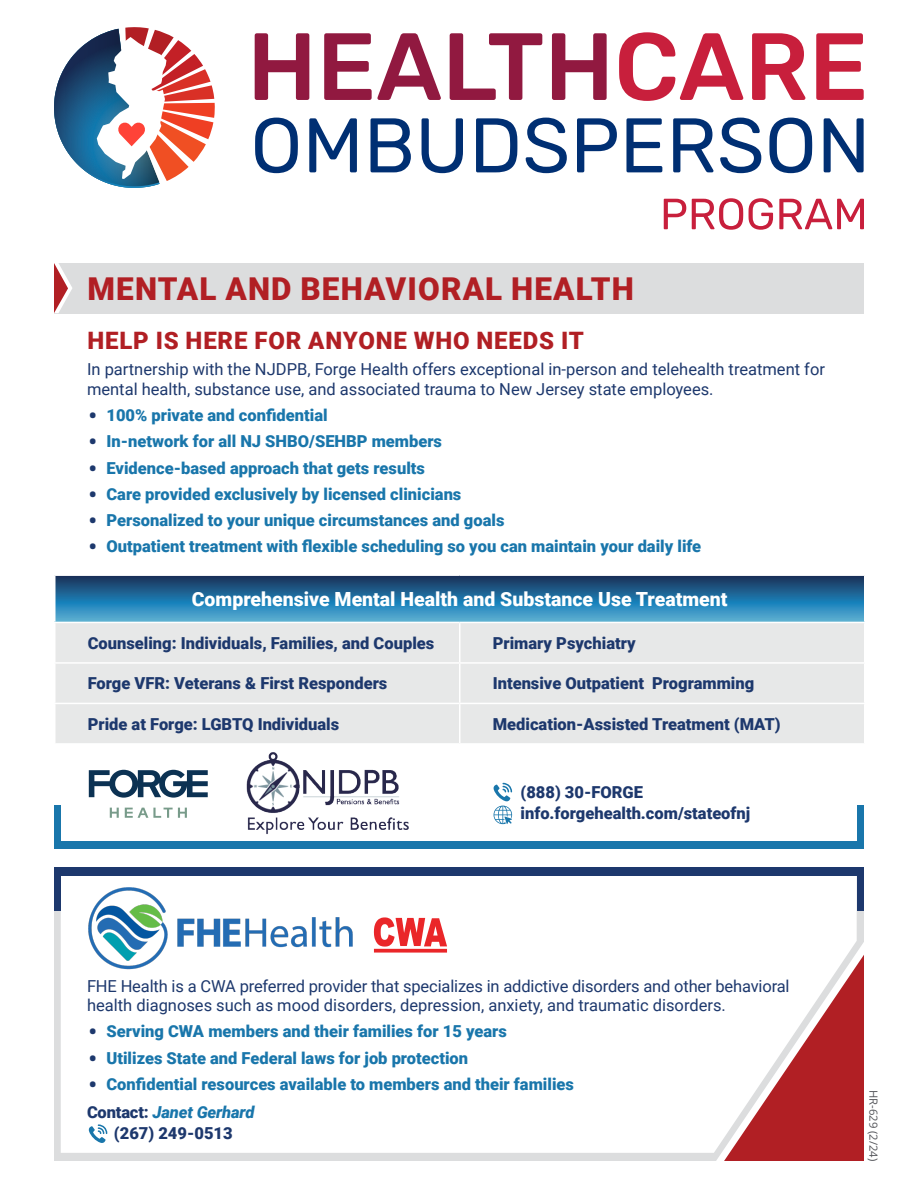
<style>
.page{position:relative;width:918px;height:1188px;background:#fff}
.page>*{position:absolute;margin:0;border:0;box-sizing:border-box;transform-origin:0 0}
.t1{font:900 31.5px "Roboto";letter-spacing:.035em;color:#b11f24}
.t2{font:900 24px "Roboto";letter-spacing:.035em;color:#b11f24}
.t3{font:900 19.5px "Roboto";color:#fff}
.t4{font:900 16.5px "Roboto";color:#1976ab}
.t5{font:16.5px/19.5px "Roboto";color:#1d386d}
.t6{font:900 16.5px/21px "Roboto";color:#1d386d;text-align:center}
.t7{font:11.25px "Open Sans";color:#54555a}
.s1{font-weight:700;font-size:24px;color:#1d386d}
.s2{font-style:italic;color:#1976ab}
</style>
<div class="page">
<div style="left:54px;top:911px;width:810px;height:250px;background:#dcddde"></div>
<svg style="left:61px;top:876px;width:796px;height:277px"></svg>
<svg style="left:255px;top:33px;width:54px;height:67px"></svg>
<svg style="left:324px;top:33px;width:117px;height:67px"></svg>
<svg style="left:450px;top:33px;width:92px;height:67px"></svg>
<svg style="left:552px;top:33px;width:55px;height:67px"></svg>
<svg style="left:619px;top:32px;width:124px;height:69px"></svg>
<svg style="left:752px;top:33px;width:53px;height:67px"></svg>
<svg style="left:816px;top:33px;width:48px;height:67px"></svg>
<svg style="left:255px;top:118px;width:43px;height:55px"></svg>
<svg style="left:309px;top:118px;width:48px;height:54px"></svg>
<svg style="left:371px;top:118px;width:40px;height:54px"></svg>
<svg style="left:422px;top:118px;width:41px;height:55px"></svg>
<svg style="left:476px;top:118px;width:41px;height:54px"></svg>
<svg style="left:526px;top:118px;width:41px;height:55px"></svg>
<svg style="left:577px;top:118px;width:40px;height:54px"></svg>
<svg style="left:626px;top:118px;width:36px;height:54px"></svg>
<svg style="left:673px;top:118px;width:40px;height:54px"></svg>
<svg style="left:720px;top:118px;width:41px;height:55px"></svg>
<svg style="left:769px;top:118px;width:43px;height:55px"></svg>
<svg style="left:824px;top:118px;width:40px;height:54px"></svg>
<svg style="left:664px;top:199px;width:22px;height:30px"></svg>
<svg style="left:692px;top:198px;width:51px;height:32px"></svg>
<svg style="left:749px;top:198px;width:24px;height:32px"></svg>
<svg style="left:779px;top:199px;width:85px;height:30px"></svg>
<svg style="left:54px;top:27px;width:161px;height:161px"></svg>
<svg style="left:56px;top:576px;width:808px;height:46px;background:#2a74a2"></svg>
<div style="left:56px;top:623px;width:808px;height:120px;background:#e7e8e8"></div>
<hr style="left:459px;top:623px;width:1px;height:39px;background:#fff">
<hr style="left:54px;top:662px;width:406px;height:2px;background:#fff">
<hr style="left:460px;top:662px;width:406px;height:2px;background:#fff">
<hr style="left:459px;top:664px;width:1px;height:39px;background:#fff">
<hr style="left:54px;top:703px;width:406px;height:1px;background:#fff">
<hr style="left:460px;top:703px;width:406px;height:1px;background:#fff">
<hr style="left:459px;top:704px;width:1px;height:39px;background:#fff">
<svg style="left:89px;top:770px;width:119px;height:28px"></svg>
<svg style="left:110px;top:808px;width:9px;height:10px"></svg>
<svg style="left:125px;top:808px;width:62px;height:10px"></svg>
<img style="left:246px;top:752px;width:163px;height:82px">
<img style="left:89px;top:876px;width:283px;height:98px">
<svg style="left:374px;top:917px;width:73px;height:36px"></svg>
<div style="left:54px;top:263px;width:810px;height:50px;background:#dcddde"></div>
<svg style="left:54px;top:263px;width:18px;height:50px"></svg>
<svg style="left:724px;top:955px;width:140px;height:206px"></svg>
<div style="left:54px;top:868px;width:810px;height:8px;background:#1d386d"></div>
<div style="left:54px;top:868px;width:7px;height:43px;background:#1d386d"></div>
<div style="left:857px;top:868px;width:7px;height:43px;background:#1d386d"></div>
<div style="left:54px;top:842px;width:810px;height:7px;background:#1976ab"></div>
<div style="left:54px;top:806px;width:7px;height:43px;background:#1976ab"></div>
<div style="left:857px;top:806px;width:7px;height:43px;background:#1976ab"></div>
<svg style="left:493px;top:783px;width:19px;height:41px"></svg>
<svg style="left:88px;top:1124px;width:19px;height:20px"></svg>
<p class="t1" style="left:88px;top:267px;width:548px">MENTAL AND BEHAVIORAL HEALTH</p>
<p class="t2" style="left:87px;top:324px;width:498px">HELP IS HERE FOR ANYONE WHO NEEDS IT</p>
<p class="t5" style="left:87px;top:359px;width:739px">In partnership with the NJDPB, Forge Health offers exceptional in-person and telehealth treatment for mental health, substance use, and associated trauma to New Jersey state employees.</p>
<p class="t4" style="left:88px;top:404px;width:241px"><span class="s1">•</span> 100% private and confidential</p>
<p class="t4" style="left:88px;top:430px;width:355px"><span class="s1">•</span> In-network for all NJ SHBO/SEHBP members</p>
<p class="t4" style="left:88px;top:456px;width:338px"><span class="s1">•</span> Evidence-based approach that gets results</p>
<p class="t4" style="left:88px;top:482px;width:374px"><span class="s1">•</span> Care provided exclusively by licensed clinicians</p>
<p class="t4" style="left:88px;top:509px;width:417px"><span class="s1">•</span> Personalized to your unique circumstances and goals</p>
<p class="t4" style="left:88px;top:535px;width:614px"><span class="s1">•</span> Outpatient treatment with flexible scheduling so you can maintain your daily life</p>
<p class="t3" style="left:192px;top:586px;width:537px">Comprehensive Mental Health and Substance Use Treatment</p>
<p class="t6" style="left:88px;top:632px;width:348px">Counseling: Individuals, Families, and Couples</p>
<p class="t6" style="left:493px;top:632px;width:144px">Primary Psychiatry</p>
<p class="t6" style="left:88px;top:672px;width:301px">Forge VFR: Veterans &amp; First Responders</p>
<p class="t6" style="left:493px;top:672px;width:263px">Intensive Outpatient Programming</p>
<p class="t6" style="left:88px;top:713px;width:253px">Pride at Forge: LGBTQ Individuals</p>
<p class="t6" style="left:493px;top:713px;width:290px">Medication-Assisted Treatment (MAT)</p>
<p class="t6" style="left:521px;top:781px;width:124px">(888) 30-FORGE</p>
<p class="t6" style="left:521px;top:802px;width:231px">info.forgehealth.com/stateofnj</p>
<p class="t5" style="left:87px;top:976px;width:704px">FHE Health is a CWA preferred provider that specializes in addictive disorders and other behavioral health diagnoses such as mood disorders, depression, anxiety, and traumatic disorders.</p>
<p class="t4" style="left:88px;top:1020px;width:420px"><span class="s1">•</span> Serving CWA members and their families for 15 years</p>
<p class="t4" style="left:88px;top:1046px;width:381px"><span class="s1">•</span> Utilizes State and Federal laws for job protection</p>
<p class="t4" style="left:88px;top:1073px;width:487px"><span class="s1">•</span> Confidential resources available to members and their families</p>
<p class="t6" style="left:87px;top:1101px;width:169px">Contact: <span class="s2">Janet Gerhard </span>(267) 249-0513</p>
<p class="t7" style="left:881px;top:1090px;width:73px;rotate:90deg">HR-629 (2/24)</p>
</div>
